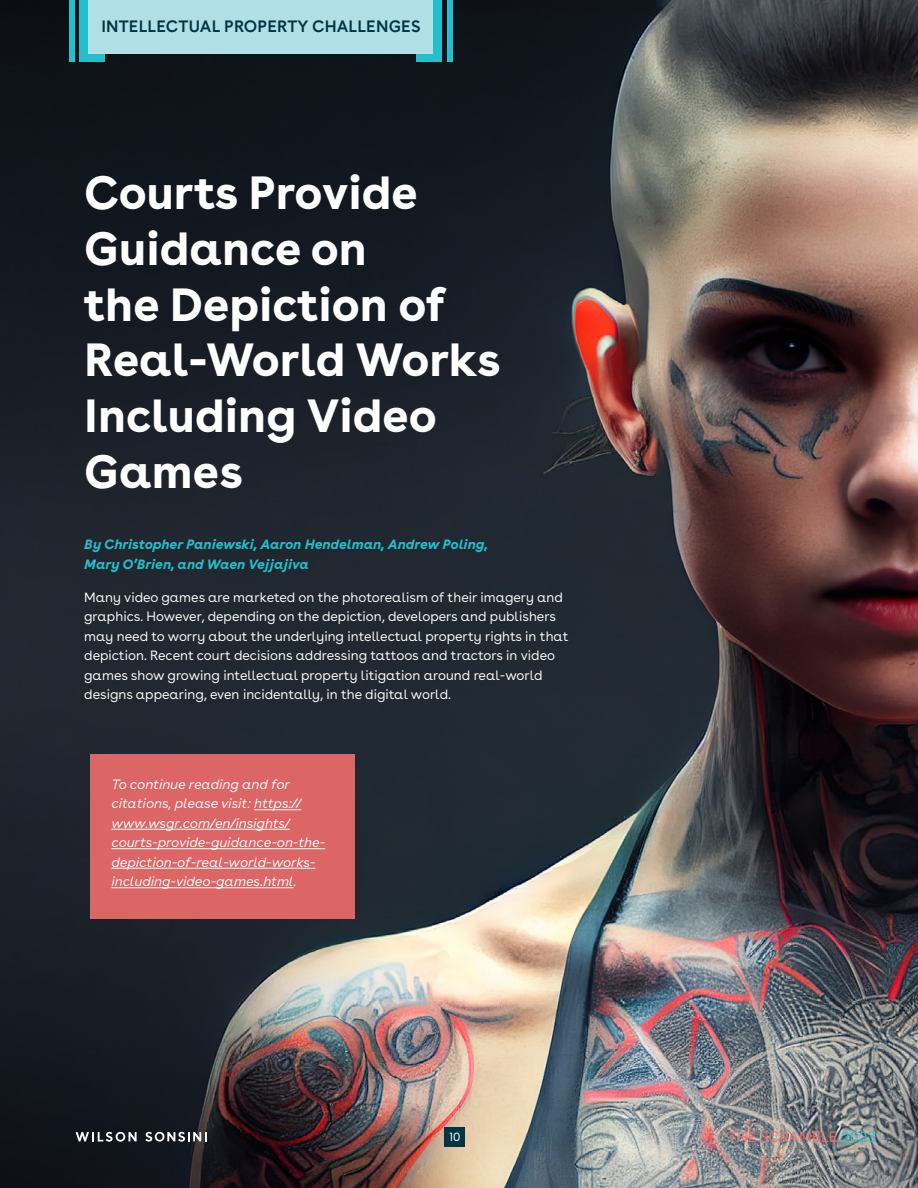
<style>
.page{position:relative;width:918px;height:1188px;background:#fff}
.page>*{position:absolute;margin:0;border:0;box-sizing:border-box;transform-origin:0 0}
.t1{font:700 46.5px/55.8px "Buenos Aires";color:#fff}
.t2{font:600 16.5px "Buenos Aires";letter-spacing:.01em;color:#003644}
.t3{font:15px "Buenos Aires";color:#f26d6c}
.t4{font:13.5px/19.5px "Buenos Aires";color:#fff}
.t5{font:italic 13.5px/19.5px "Buenos Aires";color:#fff}
.t6{font:italic 700 13.5px/19.5px "Buenos Aires";color:#23bfcd}
.t7{font:12px "Buenos Aires";color:#fff}
.s1{color:#2dc0d1}
</style>
<div class="page">
<img style="left:0;top:0;width:918px;height:1188px">
<div style="left:88px;top:0;width:345px;height:54px;background:#b0e0e6"></div>
<div style="left:79px;top:0;width:9px;height:62px;background:#23bfcd"></div>
<div style="left:88px;top:54px;width:17px;height:8px;background:#23bfcd"></div>
<div style="left:417px;top:54px;width:16px;height:8px;background:#23bfcd"></div>
<div style="left:433px;top:0;width:9px;height:62px;background:#23bfcd"></div>
<div style="left:447px;top:0;width:5px;height:62px;background:#23bfcd"></div>
<div style="left:69px;top:0;width:5px;height:62px;background:#23bfcd"></div>
<div style="left:90px;top:755px;width:265px;height:164px;background:#dc6565"></div>
<hr style="left:254px;top:809px;width:47px;height:1px;background:#fff">
<hr style="left:111px;top:829px;width:179px;height:1px;background:#fff">
<hr style="left:111px;top:848px;width:214px;height:1px;background:#fff">
<hr style="left:111px;top:868px;width:204px;height:1px;background:#fff">
<hr style="left:111px;top:887px;width:182px;height:1px;background:#fff">
<div style="left:445px;top:1128px;width:20px;height:19px;background:#003644"></div>
<svg style="left:76px;top:1132px;width:61px;height:10px"></svg>
<svg style="left:145px;top:1132px;width:62px;height:10px"></svg>
<p class="t2" style="left:101px;top:13px;width:321px">INTELLECTUAL PROPERTY CHALLENGES</p>
<h1 class="t1" style="left:84px;top:160px;width:418px">Courts Provide<br>Guidance on<br>the Depiction of<br>Real-World Works<br>Including Video<br>Games</h1>
<p class="t6" style="left:84px;top:533px;width:405px">By Christopher Paniewski, Aaron Hendelman, Andrew Poling,<br>Mary O’Brien, and Waen Vejjajiva</p>
<p class="t4" style="left:84px;top:586px;width:486px">Many video games are marketed on the photorealism of their imagery and graphics. However, depending on the depiction, developers and publishers may need to worry about the underlying intellectual property rights in that depiction. Recent court decisions addressing tattoos and tractors in video games show growing intellectual property litigation around real-world designs appearing, even incidentally, in the digital world.</p>
<p class="t5" style="left:111px;top:773px;width:215px">To continue reading and for citations, please visit: https:// www.wsgr.com/en/insights/ courts-provide-guidance-on-the&shy;depiction-of-real-world-works&shy;including-video-games.html.</p>
<p class="t7" style="left:449px;top:1127px;width:13px">10</p>
<p class="t3" style="left:728px;top:1125px;width:149px">THE SCRAMBLE <span class="s1">2023</span></p>
</div>
